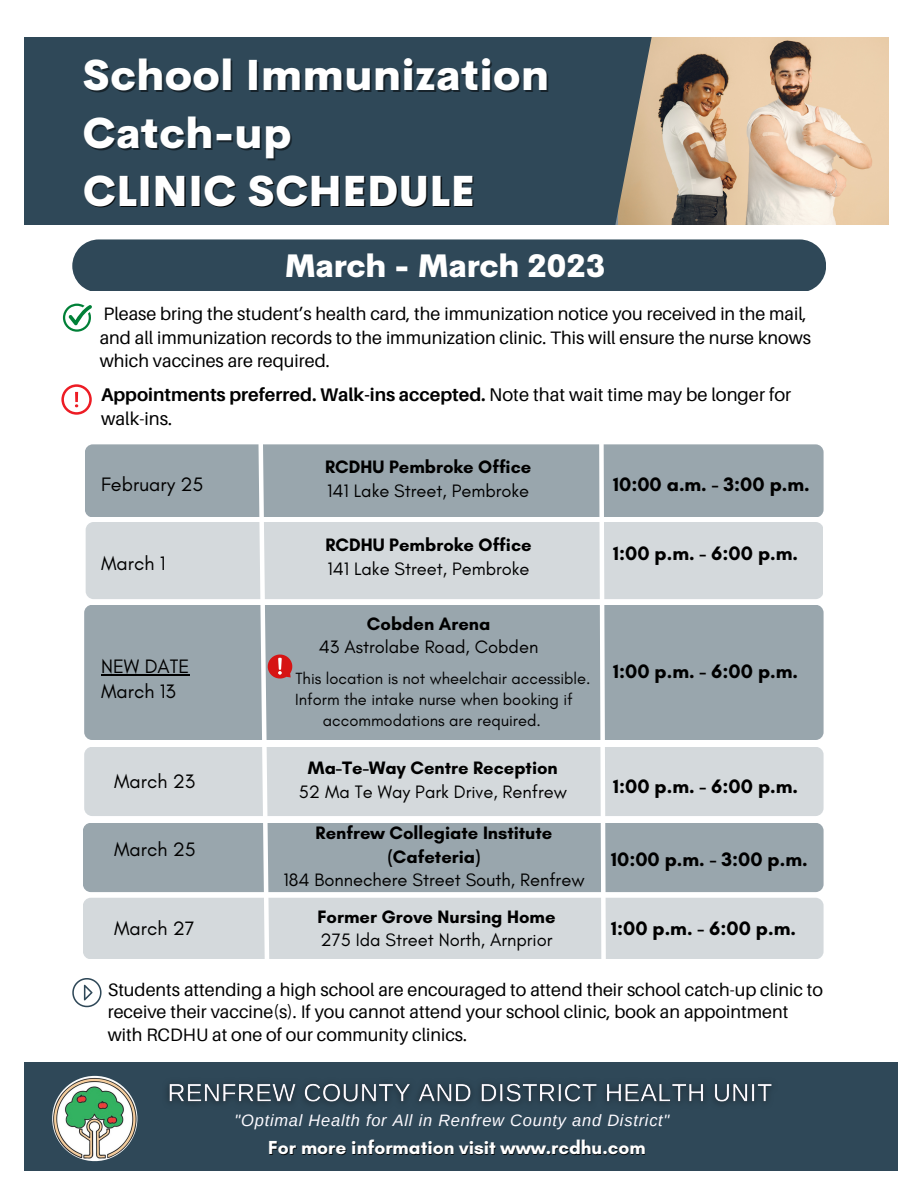
<style>
.page{position:relative;width:918px;height:1188px;background:#fff}
.page>*{position:absolute;margin:0;border:0;box-sizing:border-box;transform-origin:0 0}
.t1{font:800 42px/58.5px "Cerebri Sans";letter-spacing:.02em;color:#fff}
.t2{font:800 31.5px "Cerebri Sans";color:#fff}
.t3{font:700 19.8px "Glacial Indifference";color:#000}
.t4{font:19.8px/24.8px "Glacial Indifference";color:#000}
.t5{font:700 19.2px "Glacial Indifference";color:#fff}
.t6{font:18.3px "Glacial Indifference";color:#000}
.t7{font:700 18.3px/23.7px "Glacial Indifference";color:#000;text-align:center}
.t8{font:700 18.3px/23.7px "Aileron";color:#000}
.t9{font:18px/23.7px "Aileron";color:#000}
.t10{font:16.5px "Glacial Indifference";color:#030303}
.t11{font:italic 16.5px "Arimo";letter-spacing:.045em;color:#fcfaff}
.s1{font-weight:400}
</style>
<div class="page">
<img style="left:657px;top:37px;width:232px;height:188px">
<div style="left:24px;top:20px;width:421px;height:258px;background:#2f4858"></div>
<svg style="left:355px;top:36px;width:300px;height:190px;fill:#2f4858"></svg>
<div style="left:0;top:0;width:918px;height:36px;background:#fff"></div>
<div style="left:0;top:226px;width:918px;height:131px;background:#fff"></div>
<div style="left:24px;top:1062px;width:873px;height:109px;background:#2f4858"></div>
<div style="left:72px;top:239px;width:753px;height:52px;background:#2f4858"></div>
<img style="left:52px;top:1076px;width:85px;height:85px;border-radius:50%">
<svg style="left:63px;top:304px;width:29px;height:28px"></svg>
<div style="left:85px;top:444px;width:738px;height:73px;background:#99a6ad;border-radius:8px"></div>
<div style="left:86px;top:522px;width:737px;height:77px;background:#d4d9dc;border-radius:8px"></div>
<div style="left:84px;top:605px;width:740px;height:135px;background:#99a6ad;border-radius:8px"></div>
<div style="left:84px;top:747px;width:740px;height:69px;background:#d4d9dc;border-radius:8px"></div>
<div style="left:83px;top:823px;width:741px;height:69px;background:#99a6ad;border-radius:8px"></div>
<div style="left:83px;top:898px;width:741px;height:61px;background:#d4d9dc;border-radius:8px"></div>
<svg style="left:61px;top:384px;width:31px;height:31px"></svg>
<svg style="left:72px;top:978px;width:30px;height:29px"></svg>
<svg style="left:597px;top:444px;width:11px;height:515px"></svg>
<hr style="left:101px;top:674px;width:89px;height:1px;background:#000">
<img style="left:167px;top:1083px;width:605px;height:21px">
<svg style="left:256px;top:444px;width:37px;height:515px"></svg>
<h1 class="t1" style="left:83px;top:46px;width:468px">School Immunization<br>Catch-up</h1>
<h1 class="t1" style="left:83px;top:162px;width:393px">CLINIC SCHEDULE</h1>
<h2 class="t2" style="left:285px;top:245px;width:322px">March - March 2023</h2>
<p class="t9" style="left:100px;top:302px;width:713px">Please bring the student’s health card, the immunization notice you received in the mail, and all immunization records to the immunization clinic. This will ensure the nurse knows which vaccines are required.</p>
<p class="t8" style="left:101px;top:383px;width:692px">Appointments preferred. Walk-ins accepted. <span class="s1">Note that wait time may be longer for walk-ins.</span></p>
<p class="t4" style="left:101px;top:471px;width:104px">February 25</p>
<p class="t4" style="left:101px;top:550px;width:66px">March 1</p>
<p class="t4" style="left:101px;top:654px;width:90px">NEW DATE<br>March 13</p>
<p class="t4" style="left:114px;top:768px;width:83px">March 23</p>
<p class="t4" style="left:114px;top:836px;width:83px">March 25</p>
<p class="t4" style="left:114px;top:916px;width:82px">March 27</p>
<p class="t7" style="left:325px;top:455px;width:208px">RCDHU Pembroke Office</p>
<p class="t6" style="left:327px;top:479px;width:204px">141 Lake Street, Pembroke</p>
<p class="t7" style="left:325px;top:533px;width:208px">RCDHU Pembroke Office</p>
<p class="t6" style="left:328px;top:557px;width:204px">141 Lake Street, Pembroke</p>
<p class="t7" style="left:367px;top:611px;width:125px">Cobden Arena</p>
<p class="t6" style="left:319px;top:636px;width:221px">43 Astrolabe Road, Cobden</p>
<p class="t10" style="left:295px;top:668px;width:297px">This location is not wheelchair accessible.</p>
<p class="t10" style="left:295px;top:689px;width:279px">Inform the intake nurse when booking if</p>
<p class="t10" style="left:323px;top:711px;width:219px">accommodations are required.</p>
<p class="t7" style="left:308px;top:756px;width:251px">Ma-Te-Way Centre Reception</p>
<p class="t6" style="left:299px;top:780px;width:270px">52 Ma Te Way Park Drive, Renfrew</p>
<p class="t7" style="left:316px;top:821px;width:238px">Renfrew Collegiate Institute (Cafeteria)</p>
<p class="t6" style="left:284px;top:869px;width:303px">184 Bonnechere Street South, Renfrew</p>
<p class="t7" style="left:317px;top:904px;width:240px">Former Grove Nursing Home</p>
<p class="t6" style="left:320px;top:929px;width:234px">275 Ida Street North, Arnprior</p>
<p class="t3" style="left:613px;top:472px;width:198px">10:00 a.m. - 3:00 p.m.</p>
<p class="t3" style="left:613px;top:542px;width:186px">1:00 p.m. - 6:00 p.m.</p>
<p class="t3" style="left:613px;top:659px;width:186px">1:00 p.m. - 6:00 p.m.</p>
<p class="t3" style="left:613px;top:774px;width:186px">1:00 p.m. - 6:00 p.m.</p>
<p class="t3" style="left:611px;top:847px;width:198px">10:00 p.m. - 3:00 p.m.</p>
<p class="t3" style="left:611px;top:917px;width:186px">1:00 p.m. - 6:00 p.m.</p>
<p class="t9" style="left:108px;top:978px;width:717px;line-height:22.5px">Students attending a high school are encouraged to attend their school catch-up clinic to receive their vaccine(s). If you cannot attend your school clinic, book an appointment with RCDHU at one of our community clinics.</p>
<p class="t11" style="left:235px;top:1111px;width:436px">"Optimal Health for All in Renfrew County and District"</p>
<p class="t5" style="left:268px;top:1136px;width:379px">For more information visit www.rcdhu.com</p>
</div>
